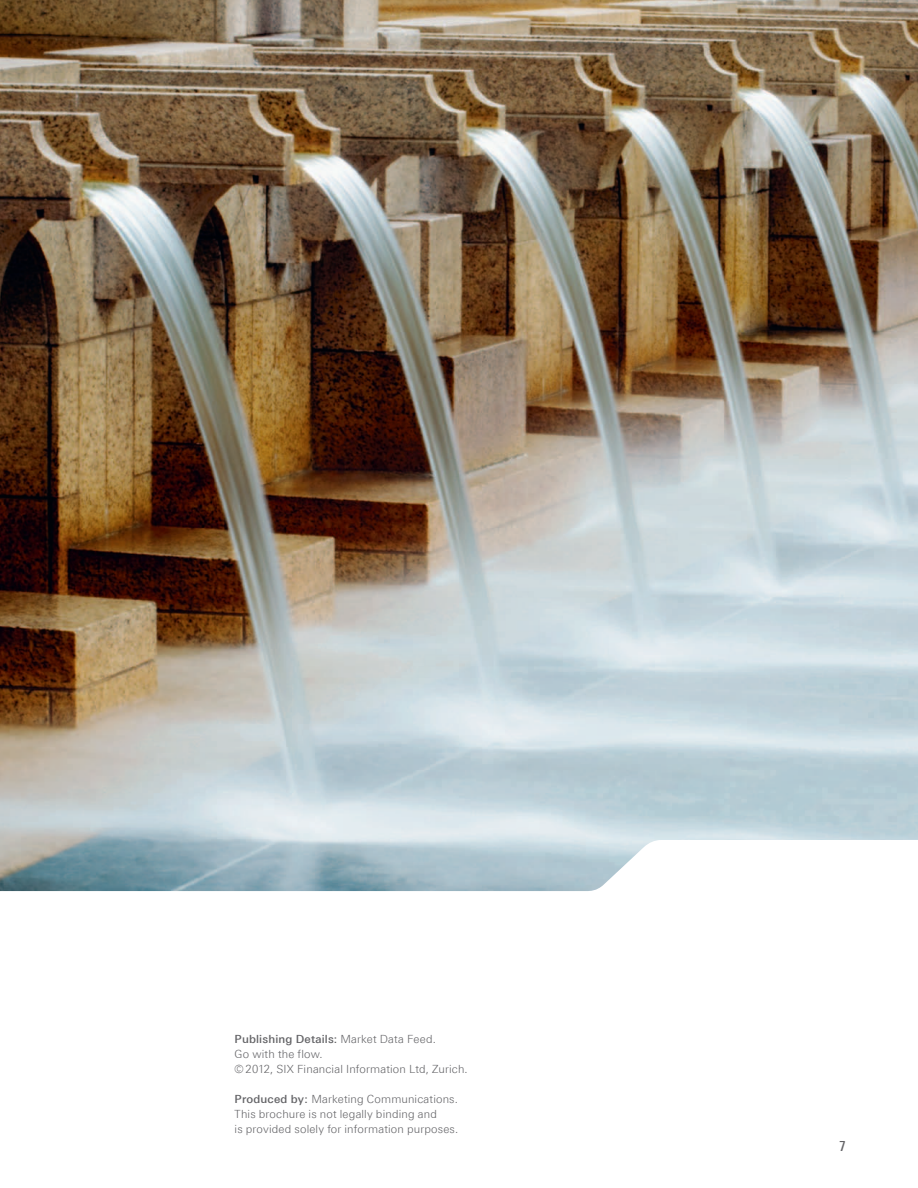
<style>
.page{position:relative;width:918px;height:1188px;background:#fff}
.page>*{position:absolute;margin:0;border:0;box-sizing:border-box;transform-origin:0 0}
.t1{font:500 14.25px "Linotype Univers 520 Cn";color:#636366}
.t2{font:300 11.25px/15px "Linotype Univers 330";letter-spacing:.015em;color:#636366}
.t3{font:500 11.25px "Linotype Univers 530";letter-spacing:.015em;color:#636366}
.s1{font-family:"Linotype Univers 330";font-weight:300}
.s2{font-family:"Linotype Univers 530";font-weight:500}
</style>
<div class="page">
<img style="left:0;top:0;width:918px;height:840px">
<svg style="left:0;top:840px;width:658px;height:52px;background:#9eb6bf"></svg>
<p class="t3" style="left:235px;top:1032px;width:203px">Publishing Details: <span class="s1">Market Data Feed.</span></p>
<p class="t2" style="left:235px;top:1046px;width:235px">Go with the flow.<br>© 2012, SIX Financial Information Ltd, Zurich.</p>
<p class="t2" style="left:235px;top:1091px;width:225px"><span class="s2">Produced by:</span> Marketing Communications.<br>This brochure is not legally binding and<br>is provided solely for information purposes.</p>
<p class="t1" style="left:839px;top:1137px;width:8px">7</p>
</div>
